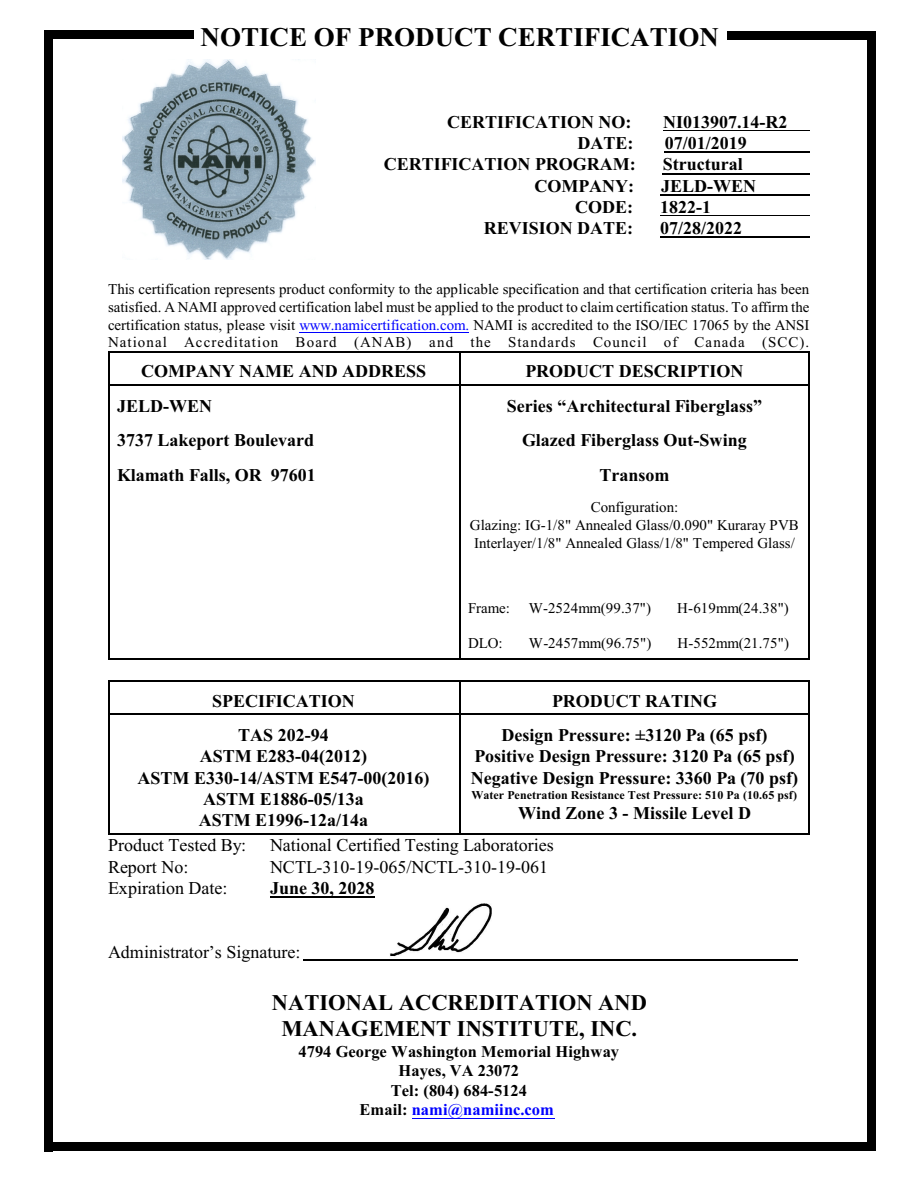
<style>
.page{position:relative;width:918px;height:1188px;background:#fff}
.page>*{position:absolute;margin:0;border:0;box-sizing:border-box;transform-origin:0 0}
.t1{font:700 27px "Times New Roman";color:#000}
.t2{font:700 22.5px/26.2px "Times New Roman";color:#000;text-align:center}
.t3{font:700 18px/21.3px "Times New Roman";color:#000;text-align:center}
.t4{font:18px "Times New Roman";color:#000}
.t5{font:700 16.5px/19.5px "Times New Roman";color:#000;text-align:center}
.t6{font:15px/17.7px "Times New Roman";color:#000;text-align:justify}
.t7{font:700 12px "Times New Roman";color:#000}
.s1{color:#00f}
</style>
<div class="page">
<hr style="left:108px;top:351px;width:351px;height:1px;background:#000">
<hr style="left:108px;top:353px;width:1px;height:33px;background:#000">
<hr style="left:108px;top:384px;width:351px;height:2px;background:#000">
<hr style="left:809px;top:351px;width:1px;height:35px;background:#000">
<hr style="left:459px;top:351px;width:351px;height:1px;background:#000">
<hr style="left:459px;top:353px;width:1px;height:33px;background:#000">
<hr style="left:459px;top:384px;width:349px;height:2px;background:#000">
<hr style="left:108px;top:386px;width:1px;height:34px;background:#000">
<hr style="left:809px;top:386px;width:1px;height:34px;background:#000">
<hr style="left:459px;top:386px;width:1px;height:34px;background:#000">
<hr style="left:108px;top:420px;width:1px;height:35px;background:#000">
<hr style="left:809px;top:420px;width:1px;height:35px;background:#000">
<hr style="left:459px;top:420px;width:1px;height:35px;background:#000">
<hr style="left:108px;top:455px;width:1px;height:34px;background:#000">
<hr style="left:809px;top:455px;width:1px;height:34px;background:#000">
<hr style="left:459px;top:455px;width:1px;height:34px;background:#000">
<hr style="left:108px;top:489px;width:1px;height:66px;background:#000">
<hr style="left:809px;top:489px;width:1px;height:66px;background:#000">
<hr style="left:459px;top:489px;width:1px;height:66px;background:#000">
<hr style="left:108px;top:556px;width:1px;height:34px;background:#000">
<hr style="left:809px;top:556px;width:1px;height:34px;background:#000">
<hr style="left:459px;top:556px;width:1px;height:34px;background:#000">
<hr style="left:108px;top:590px;width:1px;height:35px;background:#000">
<hr style="left:809px;top:590px;width:1px;height:35px;background:#000">
<hr style="left:459px;top:590px;width:1px;height:35px;background:#000">
<hr style="left:108px;top:658px;width:351px;height:1px;background:#000">
<hr style="left:108px;top:625px;width:1px;height:33px;background:#000">
<hr style="left:809px;top:625px;width:1px;height:34px;background:#000">
<hr style="left:459px;top:658px;width:351px;height:1px;background:#000">
<hr style="left:459px;top:625px;width:1px;height:33px;background:#000">
<hr style="left:108px;top:681px;width:351px;height:1px;background:#000">
<hr style="left:108px;top:682px;width:1px;height:33px;background:#000">
<hr style="left:108px;top:714px;width:351px;height:1px;background:#000">
<hr style="left:809px;top:681px;width:1px;height:34px;background:#000">
<hr style="left:459px;top:681px;width:351px;height:1px;background:#000">
<hr style="left:459px;top:682px;width:1px;height:33px;background:#000">
<hr style="left:459px;top:714px;width:349px;height:1px;background:#000">
<hr style="left:108px;top:833px;width:351px;height:1px;background:#000">
<hr style="left:108px;top:715px;width:1px;height:118px;background:#000">
<hr style="left:809px;top:715px;width:1px;height:119px;background:#000">
<hr style="left:459px;top:833px;width:351px;height:1px;background:#000">
<hr style="left:459px;top:715px;width:1px;height:118px;background:#000">
<hr style="left:663px;top:130px;width:147px;height:1px;background:#000">
<hr style="left:665px;top:152px;width:145px;height:1px;background:#000">
<hr style="left:663px;top:173px;width:147px;height:1px;background:#000">
<hr style="left:661px;top:194px;width:149px;height:1px;background:#000">
<hr style="left:660px;top:215px;width:150px;height:1px;background:#000">
<hr style="left:660px;top:237px;width:150px;height:1px;background:#000">
<hr style="left:300px;top:332px;width:169px;height:1px;background:#00f">
<hr style="left:270px;top:897px;width:105px;height:1px;background:#000">
<hr style="left:412px;top:1118px;width:142px;height:1px;background:#00f">
<div style="left:867px;top:32px;width:8px;height:1119px;background:#000"></div>
<div style="left:728px;top:32px;width:147px;height:8px;background:#000"></div>
<div style="left:44px;top:31px;width:9px;height:1120px;background:#000"></div>
<div style="left:44px;top:30px;width:150px;height:9px;background:#000"></div>
<hr style="left:303px;top:959px;width:495px;height:2px;background:#000">
<div style="left:44px;top:1142px;width:831px;height:9px;background:#000"></div>
<img style="left:122px;top:60px;width:194px;height:199px">
<img style="left:390px;top:903px;width:102px;height:54px">
<h1 class="t1" style="left:201px;top:28px;width:520px">NOTICE OF PRODUCT CERTIFICATION</h1>
<p class="t3" style="left:447px;top:113px;width:186px">CERTIFICATION NO:</p>
<p class="t3" style="left:663px;top:113px;width:126px">NI013907.14-R2</p>
<p class="t3" style="left:577px;top:134px;width:57px">DATE:</p>
<p class="t3" style="left:665px;top:134px;width:84px">07/01/2019</p>
<p class="t3" style="left:384px;top:155px;width:254px">CERTIFICATION PROGRAM:</p>
<p class="t3" style="left:663px;top:155px;width:81px">Structural</p>
<p class="t3" style="left:534px;top:177px;width:101px">COMPANY:</p>
<p class="t3" style="left:661px;top:177px;width:97px">JELD-WEN</p>
<p class="t3" style="left:575px;top:198px;width:59px">CODE:</p>
<p class="t3" style="left:660px;top:198px;width:52px">1822-1</p>
<p class="t3" style="left:484px;top:219px;width:151px">REVISION DATE:</p>
<p class="t3" style="left:660px;top:219px;width:84px">07/28/2022</p>
<p class="t6" style="left:108px;top:282px;width:703px">This certification represents product conformity to the applicable specification and that certification criteria has been satisfied. A NAMI approved certification label must be applied to the product to claim certification status. To affirm the certification status, please visit <span class="s1">www.namicertification.com.</span> NAMI is accredited to the ISO/IEC 17065 by the ANSI National Accreditation Board (ANAB) and the Standards Council of Canada (SCC).</p>
<p class="t3" style="left:141px;top:362px;width:287px">COMPANY NAME AND ADDRESS</p>
<p class="t3" style="left:525px;top:362px;width:220px">PRODUCT DESCRIPTION</p>
<p class="t3" style="left:117px;top:397px;width:97px">JELD-WEN</p>
<p class="t3" style="left:507px;top:397px;width:257px">Series “Architectural Fiberglass”</p>
<p class="t3" style="left:117px;top:432px;width:199px">3737 Lakeport Boulevard</p>
<p class="t3" style="left:522px;top:432px;width:226px">Glazed Fiberglass Out-Swing</p>
<p class="t3" style="left:117px;top:466px;width:200px">Klamath Falls, OR 97601</p>
<p class="t3" style="left:600px;top:466px;width:72px">Transom</p>
<p class="t6" style="left:470px;top:500px;width:330px;text-align:center">Configuration:<br>Glazing: IG-1/8" Annealed Glass/0.090" Kuraray PVB<br>Interlayer/1/8" Annealed Glass/1/8" Tempered Glass/</p>
<p class="t6" style="left:468px;top:601px;width:185px">Frame: W-2524mm(99.37")</p>
<p class="t6" style="left:677px;top:601px;width:113px">H-619mm(24.38")</p>
<p class="t6" style="left:468px;top:635px;width:36px">DLO:</p>
<p class="t6" style="left:529px;top:635px;width:124px">W-2457mm(96.75")</p>
<p class="t6" style="left:678px;top:635px;width:113px">H-552mm(21.75")</p>
<p class="t3" style="left:212px;top:692px;width:144px">SPECIFICATION</p>
<p class="t3" style="left:552px;top:692px;width:167px">PRODUCT RATING</p>
<p class="t3" style="left:138px;top:726px;width:293px">TAS 202-94<br>ASTM E283-04(2012)<br>ASTM E330-14/ASTM E547-00(2016)<br>ASTM E1886-05/13a<br>ASTM E1996-12a/14a</p>
<p class="t3" style="left:471px;top:726px;width:329px">Design Pressure: ±3120 Pa (65 psf)<br>Positive Design Pressure: 3120 Pa (65 psf)<br>Negative Design Pressure: 3360 Pa (70 psf)</p>
<p class="t7" style="left:472px;top:791px;width:327px">Water Penetration Resistance Test Pressure: 510 Pa (10.65 psf)</p>
<p class="t3" style="left:518px;top:804px;width:235px">Wind Zone 3 - Missile Level D</p>
<p class="t4" style="left:108px;top:839px;width:140px">Product Tested By:</p>
<p class="t4" style="left:270px;top:839px;width:285px">National Certified Testing Laboratories</p>
<p class="t4" style="left:108px;top:860px;width:82px">Report No:</p>
<p class="t4" style="left:270px;top:860px;width:280px">NCTL-310-19-065/NCTL-310-19-061</p>
<p class="t4" style="left:108px;top:882px;width:121px">Expiration Date:</p>
<p class="t3" style="left:270px;top:879px;width:106px">June 30, 2028</p>
<p class="t4" style="left:108px;top:945px;width:194px">Administrator’s Signature:</p>
<h2 class="t2" style="left:272px;top:992px;width:376px">NATIONAL ACCREDITATION AND<br>MANAGEMENT INSTITUTE, INC.</h2>
<p class="t5" style="left:299px;top:1043px;width:322px">4794 George Washington Memorial Highway<br>Hayes, VA 23072<br>Tel: (804) 684-5124<br>Email: <span class="s1">nami@namiinc.com</span></p>
</div>
